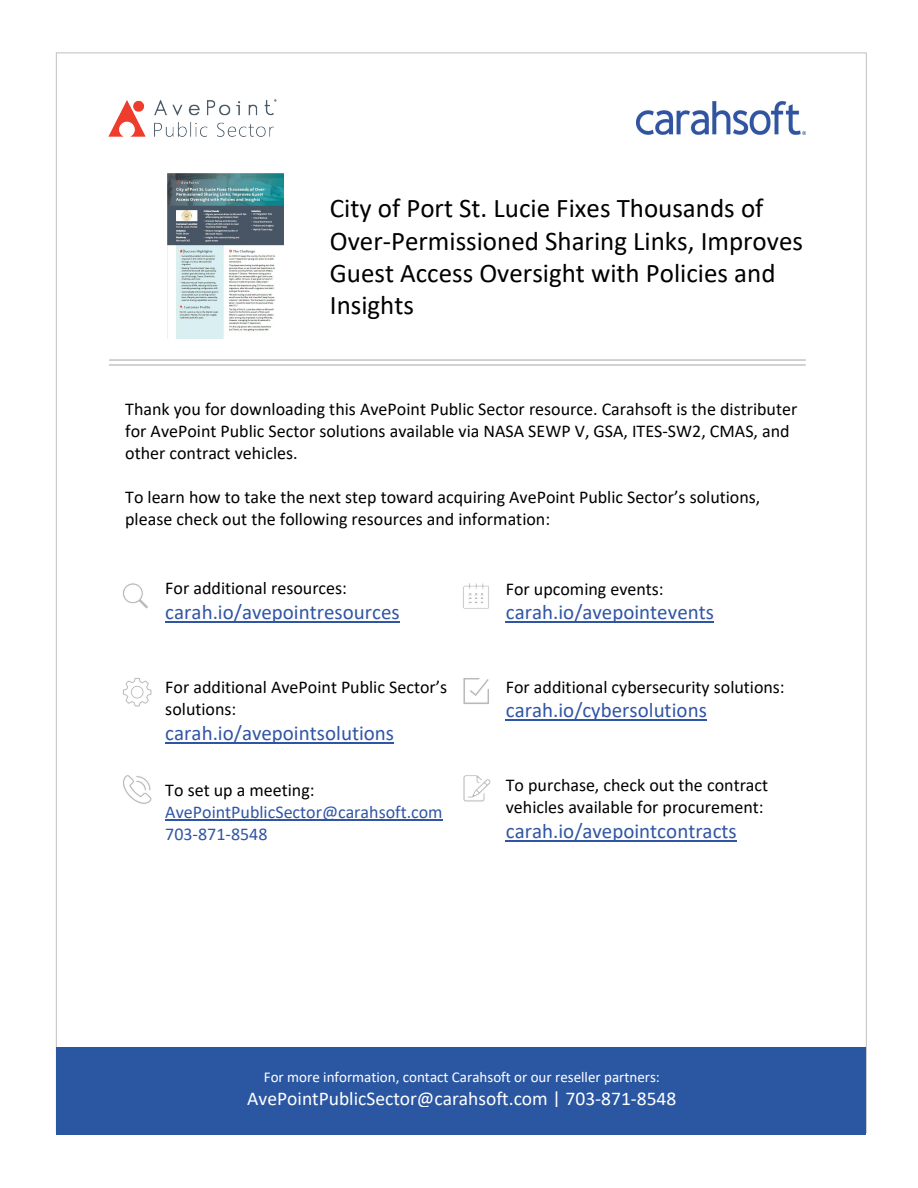
<style>
.page{position:relative;width:918px;height:1188px;background:#fff}
.page>*{position:absolute;margin:0;border:0;box-sizing:border-box;transform-origin:0 0}
.t1{font:27px/32.4px "Calibri";color:#000}
.t2{font:21px "Calibri";color:#3155a5}
.t3{font:19.5px "Calibri";color:#fff}
.t4{font:18px/21.9px "Calibri";color:#000}
.t5{font:18px "Calibri";color:#3155a5}
.t6{font:15px "Calibri";color:#fff}
</style>
<div class="page">
<div style="left:56px;top:1047px;width:810px;height:87px;background:#2b57a2"></div>
<img style="left:108px;top:99px;width:168px;height:38px">
<img style="left:636px;top:101px;width:170px;height:33px">
<img style="left:167px;top:174px;width:117px;height:165px">
<hr style="left:165px;top:622px;width:235px;height:1px;background:#3155a5">
<hr style="left:165px;top:742px;width:229px;height:2px;background:#3155a5">
<hr style="left:165px;top:820px;width:278px;height:1px;background:#3155a5">
<svg style="left:123px;top:583px;width:25px;height:26px"></svg>
<svg style="left:123px;top:678px;width:29px;height:29px"></svg>
<svg style="left:123px;top:775px;width:29px;height:29px"></svg>
<hr style="left:506px;top:622px;width:208px;height:1px;background:#3155a5">
<hr style="left:506px;top:720px;width:201px;height:1px;background:#3155a5">
<hr style="left:506px;top:840px;width:231px;height:1px;background:#3155a5">
<svg style="left:463px;top:583px;width:26px;height:26px"></svg>
<svg style="left:463px;top:678px;width:26px;height:26px"></svg>
<svg style="left:463px;top:775px;width:28px;height:27px"></svg>
<hr style="left:109px;top:360px;width:697px;height:1px;background:#a6a6a6">
<hr style="left:109px;top:365px;width:697px;height:1px;background:#a6a6a6">
<h1 class="t1" style="left:330px;top:191px;width:475px">City of Port St. Lucie Fixes Thousands of Over-Permissioned Sharing Links, Improves Guest Access Oversight with Policies and Insights</h1>
<p class="t4" style="left:125px;top:398px;width:674px">Thank you for downloading this AvePoint Public Sector resource. Carahsoft is the distributer for AvePoint Public Sector solutions available via NASA SEWP V, GSA, ITES-SW2, CMAS, and other contract vehicles.</p>
<p class="t4" style="left:125px;top:486px;width:637px">To learn how to take the next step toward acquiring AvePoint Public Sector’s solutions, please check out the following resources and information:</p>
<p class="t4" style="left:165px;top:577px;width:183px">For additional resources:</p>
<p class="t2" style="left:165px;top:598px;width:236px">carah.io/avepointresources</p>
<p class="t4" style="left:165px;top:676px;width:283px">For additional AvePoint Public Sector’s solutions:</p>
<p class="t2" style="left:165px;top:719px;width:230px">carah.io/avepointsolutions</p>
<p class="t4" style="left:165px;top:778px;width:151px">To set up a meeting:</p>
<p class="t5" style="left:165px;top:799px;width:279px">AvePointPublicSector@carahsoft.com</p>
<p class="t5" style="left:165px;top:821px;width:104px">703-871-8548</p>
<p class="t4" style="left:506px;top:577px;width:160px">For upcoming events:</p>
<p class="t2" style="left:506px;top:598px;width:210px">carah.io/avepointevents</p>
<p class="t4" style="left:506px;top:675px;width:280px">For additional cybersecurity solutions:</p>
<p class="t2" style="left:506px;top:696px;width:203px">carah.io/cybersolutions</p>
<p class="t4" style="left:506px;top:773px;width:264px">To purchase, check out the contract vehicles available for procurement:</p>
<p class="t2" style="left:506px;top:816px;width:233px">carah.io/avepointcontracts</p>
<p class="t6" style="left:264px;top:1067px;width:398px">For more information, contact Carahsoft or our reseller partners:</p>
<p class="t3" style="left:247px;top:1085px;width:431px">AvePointPublicSector@carahsoft.com | 703-871-8548</p>
</div>
